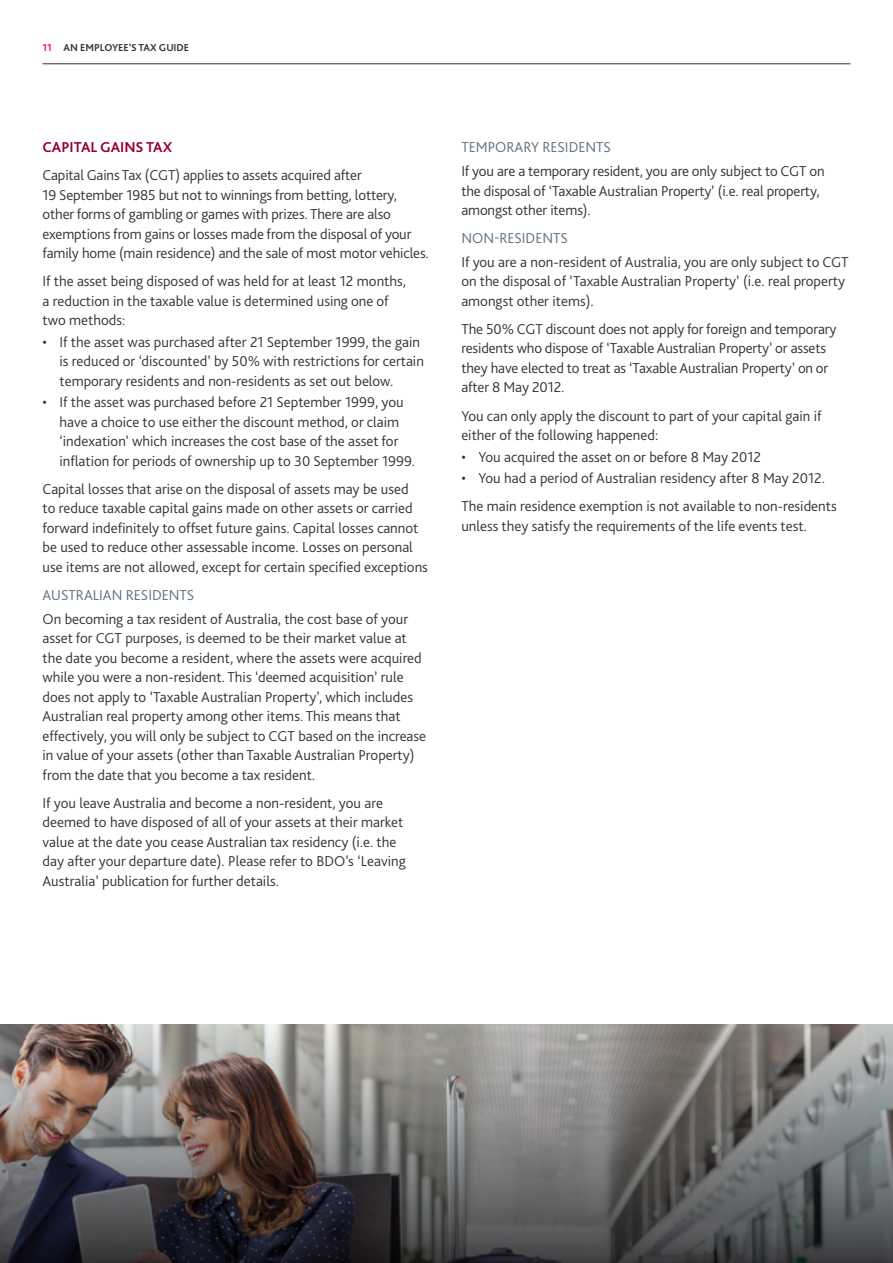
<style>
.page{position:relative;width:893px;height:1263px;background:#fff}
.page>*{position:absolute;margin:0;border:0;box-sizing:border-box;transform-origin:0 0}
.t1{font:300 15px/19.5px "Bliss Pro";color:#343331}
.t2{font:300 15px "Bliss Pro";color:#5d6e7d}
.t3{font:700 15px "Bliss Pro";color:#98002e}
.t4{font:700 10.5px "Bliss Pro";color:#343331}
.s1{color:#ed1a3b}
</style>
<div class="page">
<img style="left:0;top:1024px;width:893px;height:239px">
<hr style="left:43px;top:63px;width:807px;height:1px;background:#343331">
<p class="t4" style="left:43px;top:40px;width:148px"><span class="s1">11</span> AN EMPLOYEE’S TAX GUIDE</p>
<p class="t3" style="left:43px;top:138px;width:131px">CAPITAL GAINS TAX</p>
<p class="t1" style="left:43px;top:165px;width:388px">Capital Gains Tax (CGT) applies to assets acquired after<br>19 September 1985 but not to winnings from betting, lottery, other forms of gambling or games with prizes. There are also exemptions from gains or losses made from the disposal of your family home (main residence) and the sale of most motor vehicles.</p>
<p class="t1" style="left:43px;top:271px;width:365px">If the asset being disposed of was held for at least 12 months, a reduction in the taxable value is determined using one of two methods:</p>
<p class="t1" style="left:60px;top:332px;width:366px;text-indent:-17px">• If the asset was purchased after 21 September 1999, the gain is reduced or ‘discounted’ by 50% with restrictions for certain temporary residents and non-residents as set out below.</p>
<p class="t1" style="left:60px;top:392px;width:357px;text-indent:-17px">• If the asset was purchased before 21 September 1999, you have a choice to use either the discount method, or claim ‘indexation’ which increases the cost base of the asset for inflation for periods of ownership up to 30 September 1999.</p>
<p class="t1" style="left:43px;top:479px;width:387px">Capital losses that arise on the disposal of assets may be used<br>to reduce taxable capital gains made on other assets or carried forward indefinitely to offset future gains. Capital losses cannot be used to reduce other assessable income. Losses on personal use items are not allowed, except for certain specified exceptions</p>
<p class="t2" style="left:43px;top:586px;width:153px">AUSTRALIAN RESIDENTS</p>
<p class="t1" style="left:43px;top:609px;width:385px">On becoming a tax resident of Australia, the cost base of your asset for CGT purposes, is deemed to be their market value at the date you become a resident, where the assets were acquired while you were a non-resident. This ‘deemed acquisition’ rule does not apply to ‘Taxable Australian Property’, which includes Australian real property among other items. This means that effectively, you will only be subject to CGT based on the increase in value of your assets (other than Taxable Australian Property) from the date that you become a tax resident.</p>
<p class="t1" style="left:43px;top:793px;width:365px">If you leave Australia and become a non-resident, you are deemed to have disposed of all of your assets at their market value at the date you cease Australian tax residency (i.e. the day after your departure date). Please refer to BDO’s ‘Leaving Australia’ publication for further details.</p>
<p class="t2" style="left:461px;top:138px;width:151px">TEMPORARY RESIDENTS</p>
<p class="t1" style="left:461px;top:161px;width:365px">If you are a temporary resident, you are only subject to CGT on the disposal of ‘Taxable Australian Property’ (i.e. real property, amongst other items).</p>
<p class="t2" style="left:461px;top:229px;width:108px">NON-RESIDENTS</p>
<p class="t1" style="left:461px;top:252px;width:389px">If you are a non-resident of Australia, you are only subject to CGT on the disposal of ‘Taxable Australian Property’ (i.e. real property amongst other items).</p>
<p class="t1" style="left:461px;top:319px;width:377px">The 50% CGT discount does not apply for foreign and temporary residents who dispose of ‘Taxable Australian Property’ or assets they have elected to treat as ‘Taxable Australian Property’ on or after 8 May 2012.</p>
<p class="t1" style="left:461px;top:405px;width:362px">You can only apply the discount to part of your capital gain if either of the following happened:</p>
<p class="t1" style="left:461px;top:446px;width:301px">• You acquired the asset on or before 8 May 2012</p>
<p class="t1" style="left:461px;top:464px;width:377px;line-height:28px">• You had a period of Australian residency after 8 May 2012.<br>The main residence exemption is not available to non-residents</p>
<p class="t1" style="left:461px;top:516px;width:347px">unless they satisfy the requirements of the life events test.</p>
</div>
